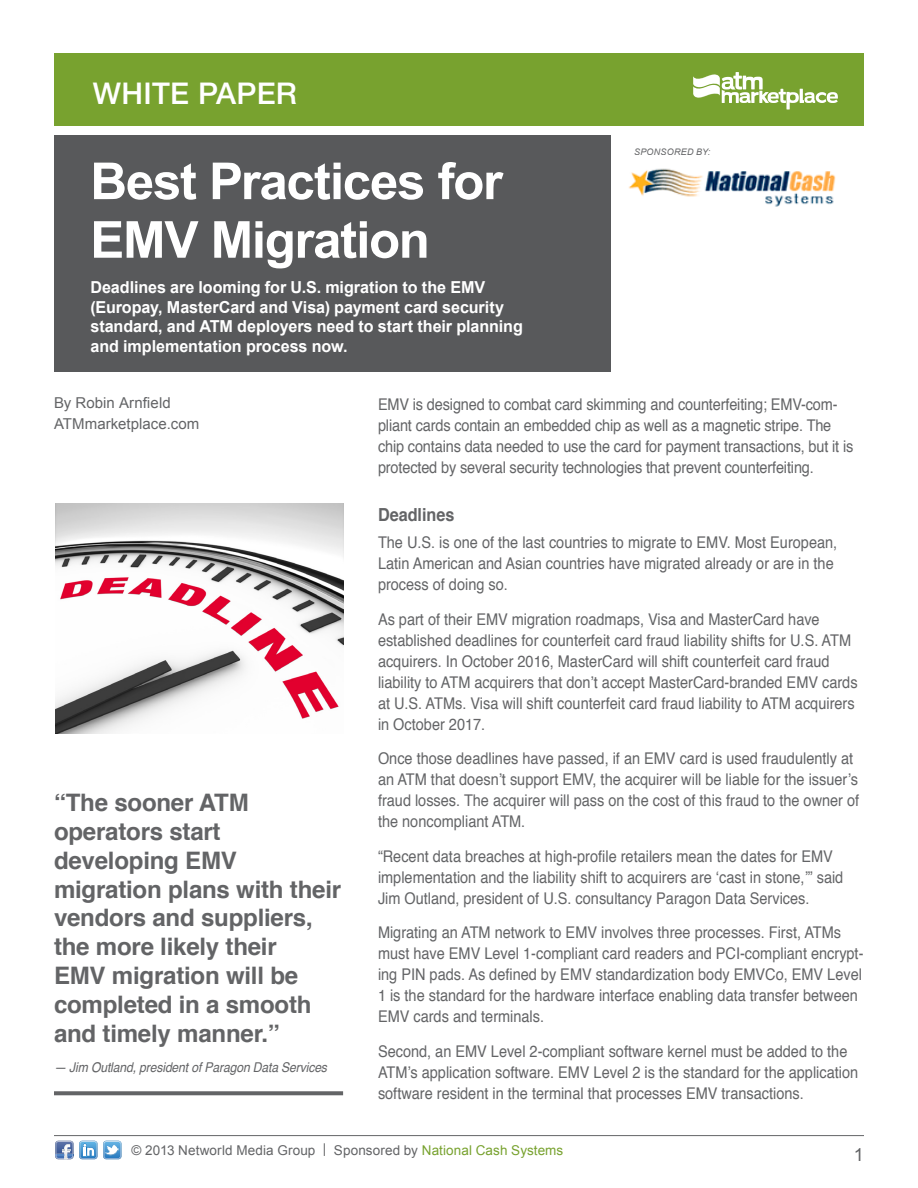
<style>
.page{position:relative;width:918px;height:1188px;background:#fff}
.page>*{position:absolute;margin:0;border:0;box-sizing:border-box;transform-origin:0 0}
.t1{font:700 51px/58.7px "Arial";letter-spacing:-.025em;color:#fff}
.t2{font:500 30px "Helvetica Neue LT Std";letter-spacing:.01em;color:#fff}
.t3{font:700 24.15px/29px "Helvetica";letter-spacing:-.01em;color:#636466}
.t4{font:700 18px "Helvetica";color:#636466;scale:.9 1}
.t5{font:18px "Arial";color:#636466}
.t6{font:700 16.5px/19.8px "Arial";letter-spacing:-.005em;color:#fff}
.t7{font:16.2px/21px "Helvetica";color:#636466;scale:.9 1}
.t8{font:15px/21px "Arial";letter-spacing:.005em;color:#636466}
.t9{font:13.5px "Arial";letter-spacing:.01em;color:#636466}
.t10{font:italic 13.5px "Helvetica";letter-spacing:-.01em;color:#636466;scale:.9 1}
.t11{font:italic 9px "Arial";letter-spacing:.03em;color:#636466}
.s1{color:#78a22f}
</style>
<div class="page">
<div style="left:54px;top:53px;width:810px;height:73px;background:#78a22f"></div>
<hr style="left:54px;top:1135px;width:810px;height:1px;background:#636466">
<svg style="left:55px;top:1141px;width:66px;height:19px"></svg>
<svg style="left:693px;top:72px;width:145px;height:38px"></svg>
<div style="left:54px;top:135px;width:556px;height:237px;background:#58595b"></div>
<img style="left:628px;top:168px;width:208px;height:39px">
<img style="left:55px;top:503px;width:289px;height:231px">
<svg style="left:54px;top:1091px;width:289px;height:4px"></svg>
<h2 class="t2" style="left:93px;top:75px;width:206px">WHITE PAPER</h2>
<h1 class="t1" style="left:90px;top:153px;width:414px">Best Practices for<br>EMV Migration</h1>
<p class="t6" style="left:90px;top:278px;width:434px">Deadlines are looming for U.S. migration to the EMV (Europay, MasterCard and Visa) payment card security standard, and ATM deployers need to start their planning and implementation process now.</p>
<p class="t11" style="left:634px;top:146px;width:78px">SPONSORED BY:</p>
<p class="t8" style="left:54px;top:393px;width:147px">By Robin Arnfield<br>ATMmarketplace.com</p>
<h3 class="t3" style="left:54px;top:788px;width:289px">“The sooner ATM operators start developing EMV migration plans with their vendors and suppliers, the more likely their<br>EMV migration will be completed in a smooth and timely manner.”</h3>
<p class="t10" style="left:54px;top:1057px;width:305px">— Jim Outland, president of Paragon Data Services</p>
<p class="t7" style="left:378px;top:394px;width:530px">EMV is designed to combat card skimming and counterfeiting; EMV-com&shy;pliant cards contain an embedded chip as well as a magnetic stripe. The chip contains data needed to use the card for payment transactions, but it is protected by several security technologies that prevent counterfeiting.</p>
<p class="t4" style="left:378px;top:500px;width:87px">Deadlines</p>
<p class="t7" style="left:378px;top:533px;width:512px">The U.S. is one of the last countries to migrate to EMV. Most European,<br>Latin American and Asian countries have migrated already or are in the process of doing so.</p>
<p class="t7" style="left:378px;top:609px;width:534px">As part of their EMV migration roadmaps, Visa and MasterCard have established deadlines for counterfeit card fraud liability shifts for U.S. ATM acquirers. In October 2016, MasterCard will shift counterfeit card fraud liability to ATM acquirers that don’t accept MasterCard-branded EMV cards at U.S. ATMs. Visa will shift counterfeit card fraud liability to ATM acquirers in October 2017.</p>
<p class="t7" style="left:378px;top:749px;width:536px">Once those deadlines have passed, if an EMV card is used fraudulently at an ATM that doesn’t support EMV, the acquirer will be liable for the issuer’s fraud losses. The acquirer will pass on the cost of this fraud to the owner of the noncompliant ATM.</p>
<p class="t7" style="left:378px;top:846px;width:519px">“Recent data breaches at high-profile retailers mean the dates for EMV implementation and the liability shift to acquirers are ‘cast in stone,’” said<br>Jim Outland, president of U.S. consultancy Paragon Data Services.</p>
<p class="t7" style="left:378px;top:923px;width:541px">Migrating an ATM network to EMV involves three processes. First, ATMs must have EMV Level 1-compliant card readers and PCI-compliant encrypt&shy;ing PIN pads. As defined by EMV standardization body EMVCo, EMV Level 1 is the standard for the hardware interface enabling data transfer between EMV cards and terminals.</p>
<p class="t7" style="left:378px;top:1041px;width:535px">Second, an EMV Level 2-compliant software kernel must be added to the<br>ATM’s application software. EMV Level 2 is the standard for the application software resident in the terminal that processes EMV transactions.</p>
<p class="t9" style="left:131px;top:1141px;width:433px">© 2013 Networld Media Group | Sponsored by <span class="s1">National Cash Systems</span></p>
<p class="t5" style="left:854px;top:1143px;width:12px">1</p>
</div>
